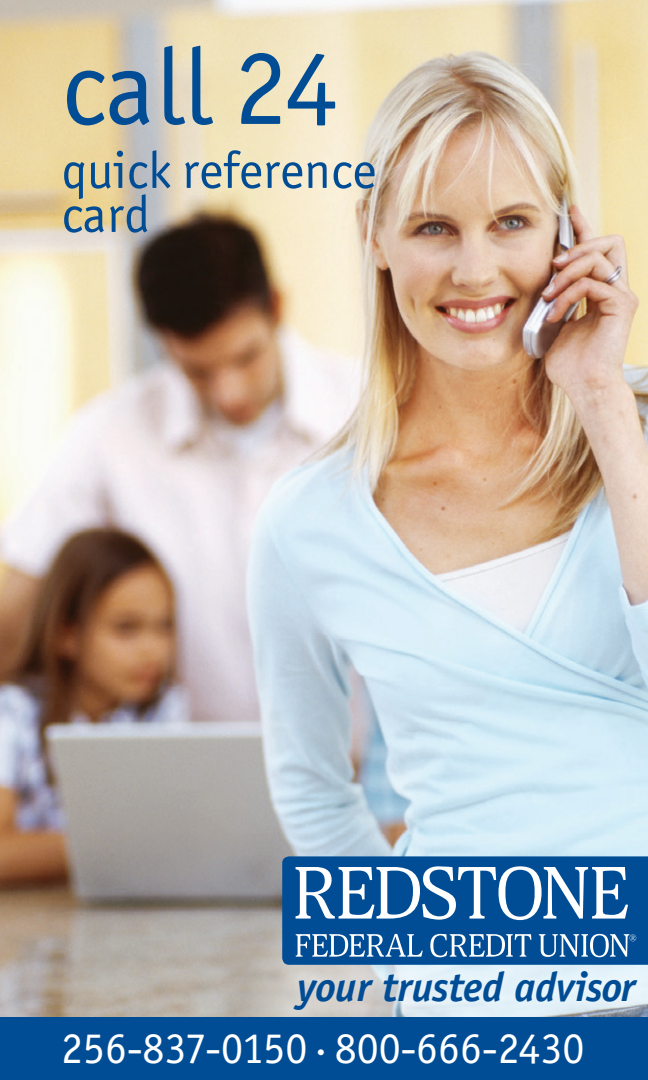
<style>
.page{position:relative;width:648px;height:1080px;background:#fff}
.page>*{position:absolute;margin:0;border:0;box-sizing:border-box;transform-origin:0 0}
.t1{font:108px "Officina San ITC";color:#014d95}
.t2{font:52px/44px "Officina San ITC";color:#014d95}
.t3{font:44px "Officina San ITC";color:#fff}
.t4{font:italic 700 41.2px "Officina San ITC";letter-spacing:-.015em;color:#014d95}
</style>
<div class="page">
<img style="left:0;top:0;width:648px;height:1017px">
<svg style="left:240px;top:916px;width:408px;height:101px;background:#d4dadc"></svg>
<div style="left:282px;top:856px;width:366px;height:109px;background:#014d95"></div>
<svg style="left:296px;top:866px;width:332px;height:54px"></svg>
<svg style="left:296px;top:934px;width:127px;height:23px"></svg>
<svg style="left:430px;top:934px;width:101px;height:23px"></svg>
<svg style="left:539px;top:934px;width:97px;height:23px"></svg>
<div style="left:0;top:1017px;width:648px;height:63px;background:#014d95"></div>
<h1 class="t1" style="left:61px;top:25px;width:279px">call 24</h1>
<p class="t2" style="left:61px;top:148px;width:316px">quick reference card</p>
<p class="t4" style="left:298px;top:962px;width:339px">your trusted advisor</p>
<p class="t3" style="left:61px;top:1022px;width:525px">256-837-0150 · 800-666-2430</p>
</div>
